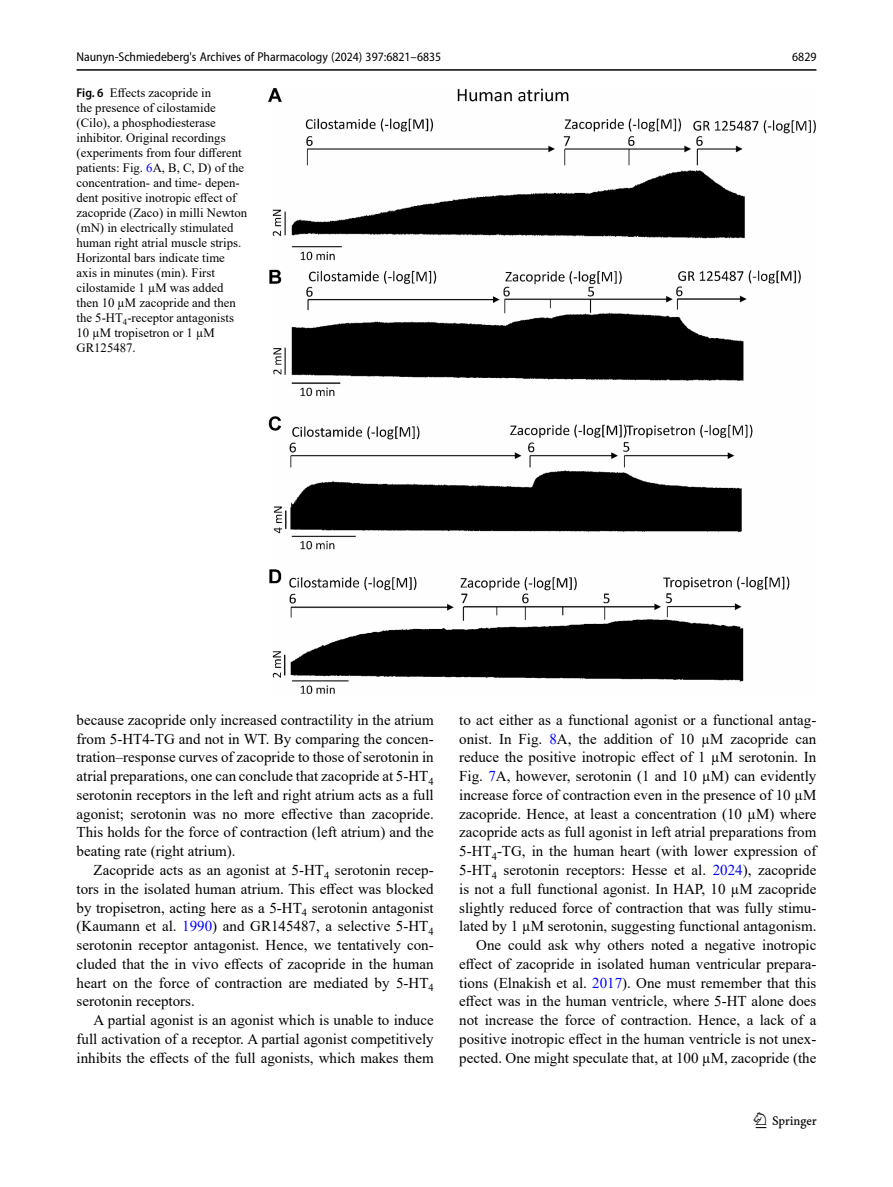
<style>
.page{position:relative;width:893px;height:1187px;background:#fff}
.page>*{position:absolute;margin:0;border:0;box-sizing:border-box;transform-origin:0 0}
.t1{font:22.5px "Springnew";color:#000}
.Body_Text_Indent{font:15px/18.8px "Times New Roman";color:#000;text-align:justify}
.Body_Text{font:15px/18.8px "Times New Roman";color:#000;text-align:justify}
.Figure_Caption_Side{font:12.75px/15px "Times New Roman";color:#000}
.t2{font:semi-condensed 12.75px "Myriad Pro";color:#000}
.s1{font-family:"Myriad Pro";font-weight:600;font-stretch:semi-condensed}
.s2{color:#00f}
</style>
<div class="page">
<hr style="left:77px;top:69px;width:739px;height:2px;background:#000">
<img style="left:268px;top:88px;width:548px;height:606px">
<p class="t2" style="left:77px;top:49px;width:366px">Naunyn-Schmiedeberg's Archives of Pharmacology (2024) 397:6821–6835</p>
<p class="Figure_Caption_Side" style="left:77px;top:84px;width:172px"><span class="s1">Fig. 6</span> Effects zacopride in<br>the presence of cilostamide (Cilo), a phosphodiesterase inhibitor. Original recordings (experiments from four different patients: Fig. <span class="s2">6</span>A, B, C, D) of the concentration- and time- depen&shy;dent positive inotropic effect of zacopride (Zaco) in milli Newton (mN) in electrically stimulated human right atrial muscle strips.<br>Horizontal bars indicate time axis in minutes (min). First cilostamide 1 µM was added then 10 µM zacopride and then the 5-HT<sub>4</sub>-receptor antagonists<br>10 µM tropisetron or 1 µM<br>GR125487.</p>
<p class="t2" style="left:792px;top:49px;width:26px">6829</p>
<p class="Body_Text" style="left:77px;top:710px;width:359px">because zacopride only increased contractility in the atrium from 5-HT4-TG and not in WT. By comparing the concen&shy;tration–response curves of zacopride to those of serotonin in atrial preparations, one can conclude that zacopride at 5-HT<sub>4 </sub>serotonin receptors in the left and right atrium acts as a full agonist; serotonin was no more effective than zacopride.<br>This holds for the force of contraction (left atrium) and the beating rate (right atrium).</p>
<p class="Body_Text_Indent" style="left:77px;top:860px;width:359px;text-indent:17px">Zacopride acts as an agonist at 5-HT<sub>4</sub> serotonin recep&shy;tors in the isolated human atrium. This effect was blocked by tropisetron, acting here as a 5-HT<sub>4</sub> serotonin antagonist (Kaumann et al. <span class="s2">1990</span>) and GR145487, a selective 5-HT<sub>4 </sub>serotonin receptor antagonist. Hence, we tentatively con&shy;cluded that the in vivo effects of zacopride in the human heart on the force of contraction are mediated by 5-HT<sub>4 </sub>serotonin receptors.</p>
<p class="Body_Text_Indent" style="left:77px;top:1010px;width:359px;text-indent:17px">A partial agonist is an agonist which is unable to induce full activation of a receptor. A partial agonist competitively inhibits the effects of the full agonists, which makes them</p>
<p class="Body_Text_Indent" style="left:459px;top:710px;width:359px">to act either as a functional agonist or a functional antag&shy;onist. In Fig. <span class="s2">8</span>A, the addition of 10 µM zacopride can reduce the positive inotropic effect of 1 µM serotonin. In Fig. <span class="s2">7</span>A, however, serotonin (1 and 10 µM) can evidently increase force of contraction even in the presence of 10 µM zacopride. Hence, at least a concentration (10 µM) where zacopride acts as full agonist in left atrial preparations from 5-HT<sub>4</sub>-TG, in the human heart (with lower expression of 5-HT<sub>4</sub> serotonin receptors: Hesse et al. <span class="s2">2024</span>), zacopride is not a full functional agonist. In HAP, 10 µM zacopride slightly reduced force of contraction that was fully stimu&shy;lated by 1 µM serotonin, suggesting functional antagonism.</p>
<p class="Body_Text_Indent" style="left:459px;top:935px;width:359px;text-indent:17px">One could ask why others noted a negative inotropic effect of zacopride in isolated human ventricular prepara&shy;tions (Elnakish et al. <span class="s2">2017</span>). One must remember that this effect was in the human ventricle, where 5-HT alone does not increase the force of contraction. Hence, a lack of a positive inotropic effect in the human ventricle is not unex&shy;pected. One might speculate that, at 100 µM, zacopride (the</p>
<h1 class="t1" style="left:756px;top:1107px;width:63px">1 3</h1>
</div>
